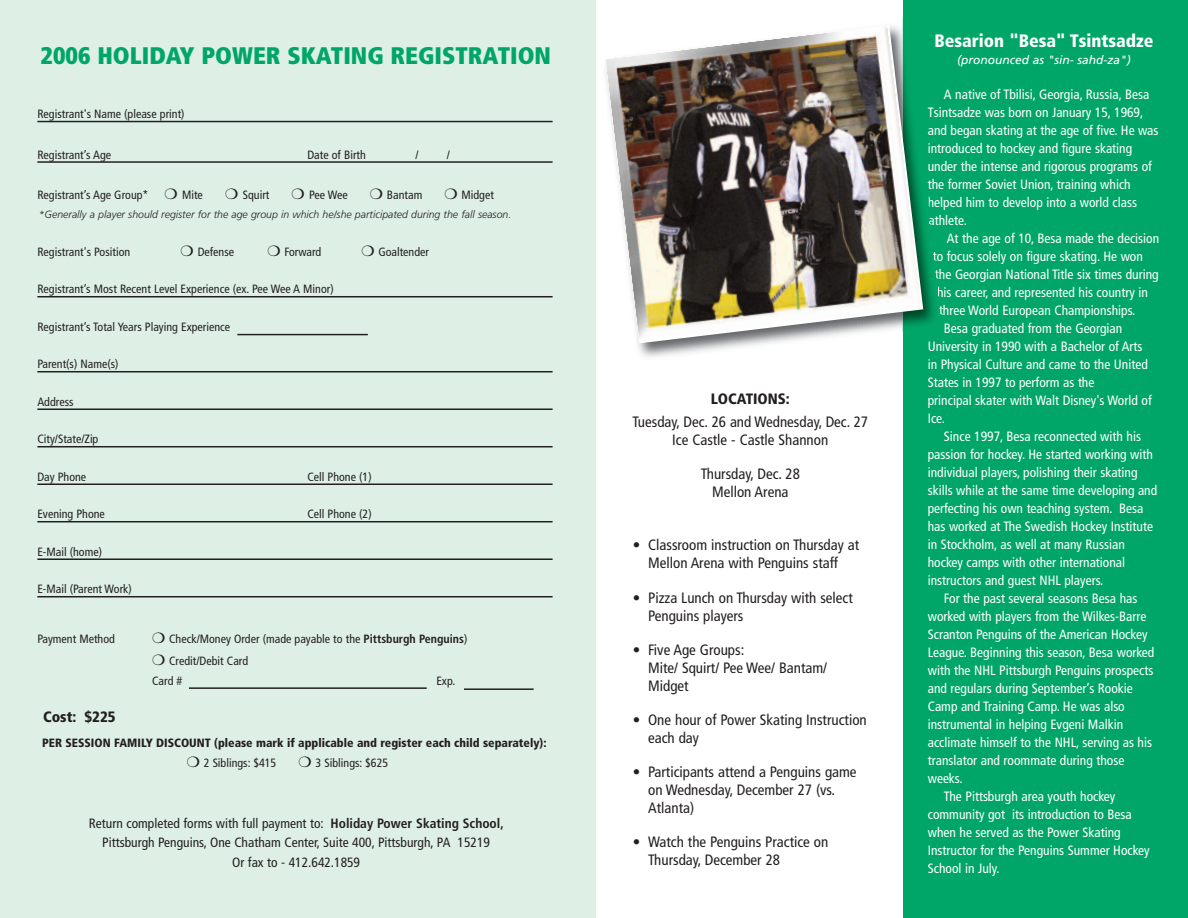
<style>
.page{position:relative;width:1188px;height:918px;background:#fff}
.page>*{position:absolute;margin:0;border:0;box-sizing:border-box;transform-origin:0 0}
.t1{font:900 condensed 24px "Frutiger";color:#00a668}
.t2{font:900 condensed 18px "Frutiger";color:#fff}
.t3{font:condensed 15px/18px "Frutiger";color:#231f20}
.t4{font:900 condensed 15px "Frutiger";color:#231f20}
.t5{font:condensed 13.5px/18px "Frutiger";color:#fff}
.t6{font:condensed 13.5px/19.5px "Frutiger";color:#231f20;text-align:center}
.t7{font:condensed 12px/22.5px "Frutiger";color:#231f20}
.t8{font:900 condensed 12px/19.5px "Frutiger";color:#231f20}
.t9{font:italic 12px "Frutiger";color:#fff}
.t10{font:italic 300 10.5px "Frutiger";color:#231f20}
.s1{font-weight:700}
.s2{font-weight:400}
</style>
<div class="page">
<div style="left:903px;top:0;width:285px;height:918px;background:#00a668"></div>
<div style="left:0;top:0;width:595px;height:918px;background:#def0e6"></div>
<hr style="left:37px;top:121px;width:516px;height:1px;background:#231f20">
<hr style="left:37px;top:161px;width:516px;height:2px;background:#231f20">
<hr style="left:37px;top:296px;width:516px;height:1px;background:#231f20">
<hr style="left:37px;top:371px;width:516px;height:1px;background:#231f20">
<hr style="left:37px;top:408px;width:516px;height:2px;background:#231f20">
<hr style="left:37px;top:446px;width:516px;height:1px;background:#231f20">
<hr style="left:37px;top:483px;width:516px;height:2px;background:#231f20">
<hr style="left:37px;top:521px;width:516px;height:1px;background:#231f20">
<hr style="left:37px;top:558px;width:516px;height:2px;background:#231f20">
<hr style="left:37px;top:596px;width:516px;height:1px;background:#231f20">
<hr style="left:189px;top:687px;width:238px;height:2px;background:#231f20">
<hr style="left:464px;top:688px;width:70px;height:2px;background:#231f20">
<hr style="left:237px;top:334px;width:131px;height:1px;background:#231f20">
<img style="left:638px;top:18px;width:265px;height:340px">
<img style="left:923px;top:199px;width:16px;height:125px">
<svg style="left:929px;top:218px;width:3px;height:7px"></svg>
<svg style="left:933px;top:252px;width:3px;height:9px"></svg>
<svg style="left:935px;top:270px;width:3px;height:9px"></svg>
<svg style="left:938px;top:286px;width:2px;height:11px"></svg>
<svg style="left:939px;top:306px;width:4px;height:9px"></svg>
<img style="left:605px;top:26px;width:316px;height:315px">
<h1 class="t1" style="left:41px;top:46px;width:512px">2006 HOLIDAY POWER SKATING REGISTRATION</h1>
<p class="t7" style="left:37px;top:104px;width:149px">Registrant's Name (please print)</p>
<p class="t7" style="left:37px;top:144px;width:75px">Registrant’s Age</p>
<p class="t7" style="left:307px;top:144px;width:60px">Date of Birth</p>
<p class="t7" style="left:415px;top:144px;width:5px">/</p>
<p class="t7" style="left:447px;top:144px;width:5px">/</p>
<p class="t7" style="left:37px;top:185px;width:167px">Registrant’s Age Group* ❍ Mite</p>
<p class="t7" style="left:225px;top:185px;width:46px">❍ Squirt</p>
<p class="t7" style="left:292px;top:185px;width:58px">❍ Pee Wee</p>
<p class="t7" style="left:370px;top:185px;width:54px">❍ Bantam</p>
<p class="t7" style="left:445px;top:185px;width:51px">❍ Midget</p>
<p class="t10" style="left:39px;top:210px;width:474px">*Generally a player should register for the age group in which he/she participated during the fall season.</p>
<p class="t7" style="left:37px;top:241px;width:94px">Registrant's Position</p>
<p class="t7" style="left:181px;top:241px;width:55px">❍ Defense</p>
<p class="t7" style="left:267px;top:241px;width:55px">❍ Forward</p>
<p class="t7" style="left:361px;top:241px;width:69px">❍ Goaltender</p>
<p class="t7" style="left:37px;top:279px;width:298px">Registrant’s Most Recent Level Experience (ex. Pee Wee A Minor)</p>
<p class="t7" style="left:37px;top:316px;width:194px">Registrant’s Total Years Playing Experience</p>
<p class="t7" style="left:37px;top:354px;width:83px">Parent(s) Name(s)</p>
<p class="t7" style="left:37px;top:391px;width:38px">Address</p>
<p class="t7" style="left:37px;top:429px;width:63px">City/State/Zip</p>
<p class="t7" style="left:37px;top:466px;width:50px">Day Phone</p>
<p class="t7" style="left:307px;top:466px;width:66px">Cell Phone (1)</p>
<p class="t7" style="left:37px;top:504px;width:69px">Evening Phone</p>
<p class="t7" style="left:307px;top:504px;width:66px">Cell Phone (2)</p>
<p class="t7" style="left:37px;top:541px;width:66px">E-Mail (home)</p>
<p class="t7" style="left:37px;top:579px;width:96px">E-Mail (Parent Work)</p>
<p class="t7" style="left:37px;top:628px;width:79px">Payment Method</p>
<p class="t7" style="left:152px;top:628px;width:317px">❍ Check/Money Order (made payable to the <span class="s1">Pittsburgh Penguins</span>) ❍ Credit/Debit Card</p>
<p class="t7" style="left:152px;top:670px;width:32px">Card #</p>
<p class="t7" style="left:436px;top:670px;width:20px">Exp.</p>
<p class="t4" style="left:43px;top:711px;width:74px">Cost: $225</p>
<p class="t8" style="left:187px;top:734px;width:361px;text-indent:-144px">PER SESSION FAMILY DISCOUNT (please mark if applicable and register each child separately): ❍ <span class="s2">2 Siblings: $415</span></p>
<p class="t7" style="left:299px;top:752px;width:91px">❍ 3 Siblings: $625</p>
<p class="t6" style="left:89px;top:815px;width:417px">Return completed forms with full payment to: <span class="s1">Holiday Power Skating School,<br></span>Pittsburgh Penguins, One Chatham Center, Suite 400, Pittsburgh, PA 15219<br>Or fax to - 412.642.1859</p>
<p class="t4" style="left:711px;top:392px;width:81px">LOCATIONS:</p>
<p class="t3" style="left:632px;top:414px;width:237px;text-align:center">Tuesday, Dec. 26 and Wednesday, Dec. 27<br>Ice Castle - Castle Shannon</p>
<p class="t3" style="left:701px;top:466px;width:101px;text-align:center">Thursday, Dec. 28<br>Mellon Arena</p>
<p class="t3" style="left:633px;top:537px;width:228px;text-align:center">• Classroom instruction on Thursday at<br>Mellon Arena with Penguins staff</p>
<p class="t3" style="left:648px;top:590px;width:206px;text-indent:-15px">• Pizza Lunch on Thursday with select<br>Penguins players</p>
<p class="t3" style="left:648px;top:642px;width:181px;text-indent:-15px">• Five Age Groups:<br>Mite/ Squirt/ Pee Wee/ Bantam/<br>Midget</p>
<p class="t3" style="left:648px;top:712px;width:220px;text-indent:-15px">• One hour of Power Skating Instruction each day</p>
<p class="t3" style="left:648px;top:764px;width:210px;text-indent:-15px">• Participants attend a Penguins game on Wednesday, December 27 (vs.<br>Atlanta)</p>
<p class="t3" style="left:648px;top:834px;width:182px;text-indent:-15px">• Watch the Penguins Practice on<br>Thursday, December 28</p>
<h2 class="t2" style="left:935px;top:34px;width:221px">Besarion "Besa" Tsintsadze</h2>
<p class="t9" style="left:957px;top:55px;width:175px">(pronounced as "sin- sahd-za")</p>
<p class="t5" style="left:928px;top:86px;width:232px;text-indent:16px">A native of Tbilisi, Georgia, Russia, Besa Tsintsadze was born on January 15, 1969, and began skating at the age of five. He was introduced to hockey and figure skating under the intense and rigorous programs of the former Soviet Union, training which helped him to develop into a world class athlete.</p>
<p class="t5" style="left:947px;top:230px;width:214px">At the age of 10, Besa made the decision</p>
<p class="t5" style="left:933px;top:248px;width:212px">to focus solely on figure skating. He won</p>
<p class="t5" style="left:935px;top:266px;width:225px">the Georgian National Title six times during</p>
<p class="t5" style="left:937px;top:284px;width:212px">his career, and represented his country in</p>
<p class="t5" style="left:939px;top:302px;width:198px">three World European Championships.</p>
<p class="t5" style="left:944px;top:320px;width:180px">Besa graduated from the Georgian</p>
<p class="t5" style="left:928px;top:338px;width:216px">University in 1990 with a Bachelor of Arts</p>
<p class="t5" style="left:928px;top:356px;width:222px">in Physical Culture and came to the United</p>
<p class="t5" style="left:928px;top:374px;width:168px">States in 1997 to perform as the</p>
<p class="t5" style="left:928px;top:392px;width:226px">principal skater with Walt Disney's World of</p>
<p class="t5" style="left:928px;top:410px;width:19px">Ice.</p>
<p class="t5" style="left:944px;top:428px;width:199px">Since 1997, Besa reconnected with his</p>
<p class="t5" style="left:928px;top:446px;width:227px">passion for hockey. He started working with</p>
<p class="t5" style="left:928px;top:464px;width:211px">individual players, polishing their skating</p>
<p class="t5" style="left:928px;top:482px;width:231px">skills while at the same time developing and</p>
<p class="t5" style="left:928px;top:500px;width:217px">perfecting his own teaching system. Besa</p>
<p class="t5" style="left:928px;top:518px;width:227px">has worked at The Swedish Hockey Institute</p>
<p class="t5" style="left:928px;top:536px;width:199px">in Stockholm, as well at many Russian</p>
<p class="t5" style="left:928px;top:554px;width:199px">hockey camps with other international</p>
<p class="t5" style="left:928px;top:572px;width:177px">instructors and guest NHL players.</p>
<p class="t5" style="left:944px;top:590px;width:195px">For the past several seasons Besa has</p>
<p class="t5" style="left:928px;top:608px;width:220px">worked with players from the Wilkes-Barre</p>
<p class="t5" style="left:928px;top:626px;width:221px">Scranton Penguins of the American Hockey</p>
<p class="t5" style="left:928px;top:644px;width:228px">League. Beginning this season, Besa worked</p>
<p class="t5" style="left:928px;top:662px;width:227px">with the NHL Pittsburgh Penguins prospects</p>
<p class="t5" style="left:928px;top:680px;width:207px">and regulars during September’s Rookie</p>
<p class="t5" style="left:928px;top:698px;width:199px">Camp and Training Camp. He was also</p>
<p class="t5" style="left:928px;top:716px;width:197px">instrumental in helping Evgeni Malkin</p>
<p class="t5" style="left:928px;top:734px;width:226px">acclimate himself to the NHL, serving as his</p>
<p class="t5" style="left:928px;top:752px;width:198px">translator and roommate during those</p>
<p class="t5" style="left:928px;top:770px;width:36px">weeks.</p>
<p class="t5" style="left:944px;top:788px;width:173px">The Pittsburgh area youth hockey</p>
<p class="t5" style="left:928px;top:806px;width:206px">community got its introduction to Besa</p>
<p class="t5" style="left:928px;top:824px;width:195px">when he served as the Power Skating</p>
<p class="t5" style="left:928px;top:842px;width:224px">Instructor for the Penguins Summer Hockey</p>
<p class="t5" style="left:928px;top:860px;width:73px">School in July.</p>
</div>
